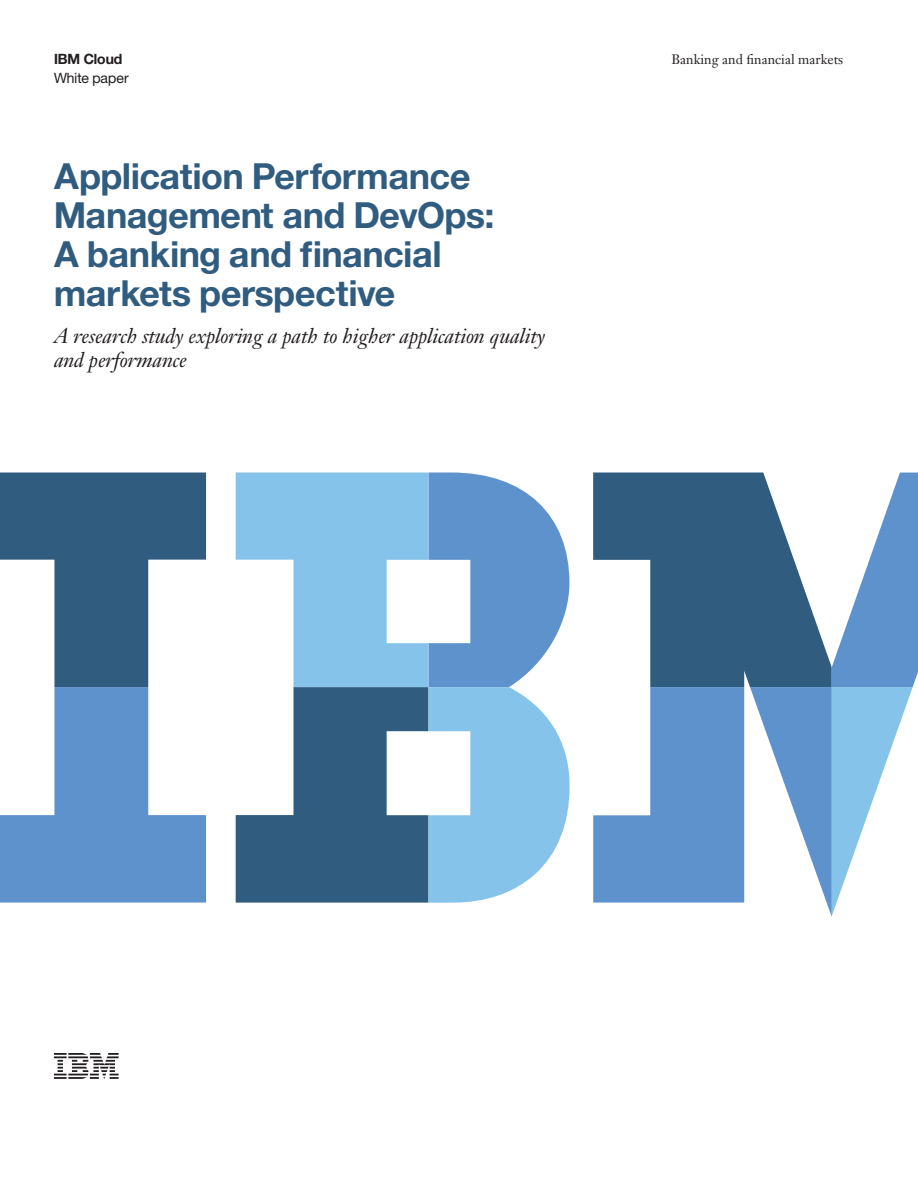
<style>
.page{position:relative;width:918px;height:1188px;background:#fff}
.page>*{position:absolute;margin:0;border:0;box-sizing:border-box;transform-origin:0 0}
.t1{font:36px/39px "Helv Neue Boldfor IBM";color:#305c80}
.t2{font:italic 21px/24px "Janson Text LT Pro";letter-spacing:-.01em;color:#231f20}
.t3{font:14.25px "Helv Neue Romanfor IBM";color:#231f20}
.t4{font:14.25px "Helv Neue Boldfor IBM";color:#231f20}
.t5{font:13.5px "Janson Text LT Pro";color:#231f20}
</style>
<div class="page">
<svg style="left:0;top:687px;width:206px;height:216px;fill:#5e92cd"></svg>
<svg style="left:593px;top:472px;width:239px;height:215px;fill:#305c80"></svg>
<svg style="left:0;top:473px;width:206px;height:214px;fill:#305c80"></svg>
<svg style="left:593px;top:687px;width:239px;height:229px;fill:#5e92cd"></svg>
<svg style="left:832px;top:473px;width:86px;height:442px"></svg>
<svg style="left:236px;top:473px;width:334px;height:430px"></svg>
<svg style="left:54px;top:1053px;width:65px;height:26px"></svg>
<p class="t4" style="left:54px;top:50px;width:70px">IBM Cloud</p>
<p class="t5" style="left:672px;top:51px;width:173px">Banking and financial markets</p>
<p class="t3" style="left:54px;top:69px;width:76px">White paper</p>
<p class="t1" style="left:54px;top:155px;width:442px">Application Performance<br>Management and DevOps:<br>A banking and financial markets perspective</p>
<p class="t2" style="left:54px;top:324px;width:493px">A research study exploring a path to higher application quality and performance</p>
</div>
